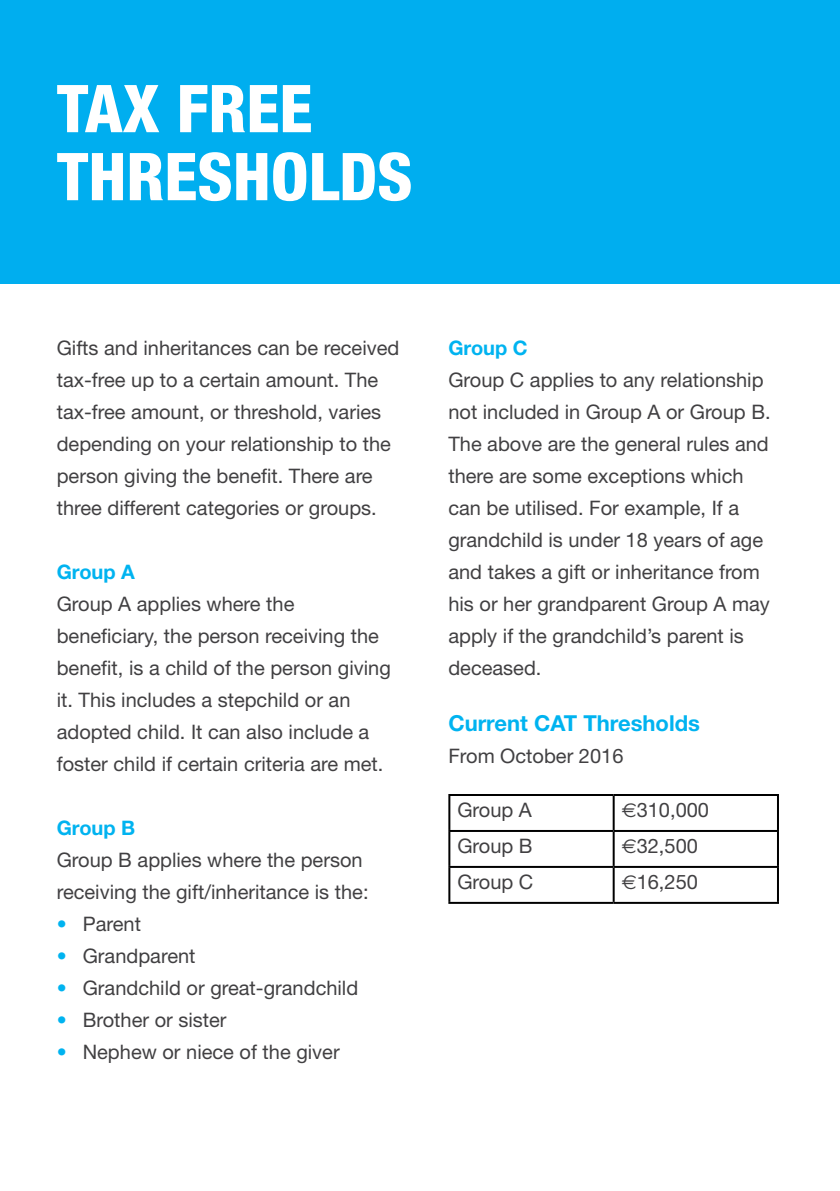
<style>
.page{position:relative;width:840px;height:1191px;background:#fff}
.page>*{position:absolute;margin:0;border:0;box-sizing:border-box;transform-origin:0 0}
.t1{font:800 condensed 66px/68px "Helvetica Neue LT Std";color:#fff}
.t2{font:700 22px "Helvetica Neue LT Std";color:#00b3f0}
.t3{font:20px/32px "Helvetica Neue LT Std";color:#414042}
.t4{font:700 20px "Helvetica Neue LT Std";color:#00b3f0}
.s1{color:#00b3f0}
.s2{font-family:"Euro Sans"}
</style>
<div class="page">
<div style="left:0;top:0;width:839px;height:283px;background:#00aeef"></div>
<hr style="left:448px;top:794px;width:165px;height:2px;background:#000">
<hr style="left:448px;top:796px;width:2px;height:34px;background:#000">
<hr style="left:613px;top:794px;width:165px;height:2px;background:#000">
<hr style="left:612px;top:796px;width:2px;height:34px;background:#000">
<hr style="left:776px;top:796px;width:2px;height:34px;background:#000">
<hr style="left:448px;top:830px;width:165px;height:2px;background:#000">
<hr style="left:448px;top:832px;width:2px;height:34px;background:#000">
<hr style="left:613px;top:830px;width:165px;height:2px;background:#000">
<hr style="left:612px;top:832px;width:2px;height:34px;background:#000">
<hr style="left:776px;top:832px;width:2px;height:34px;background:#000">
<hr style="left:448px;top:866px;width:165px;height:2px;background:#000">
<hr style="left:448px;top:868px;width:2px;height:34px;background:#000">
<hr style="left:613px;top:866px;width:165px;height:2px;background:#000">
<hr style="left:612px;top:868px;width:2px;height:34px;background:#000">
<hr style="left:776px;top:868px;width:2px;height:34px;background:#000">
<hr style="left:448px;top:902px;width:165px;height:2px;background:#000">
<hr style="left:613px;top:902px;width:165px;height:2px;background:#000">
<h1 class="t1" style="left:57px;top:74px;width:357px">TAX FREE<br>THRESHOLDS</h1>
<p class="t3" style="left:57px;top:331px;width:344px">Gifts and inheritances can be received tax-free up to a certain amount. The tax-free amount, or threshold, varies depending on your relationship to the person giving the benefit. There are three different categories or groups.</p>
<p class="t4" style="left:57px;top:559px;width:80px">Group A</p>
<p class="t3" style="left:57px;top:587px;width:335px">Group A applies where the beneficiary, the person receiving the benefit, is a child of the person giving it. This includes a stepchild or an adopted child. It can also include a foster child if certain criteria are met.</p>
<p class="t4" style="left:57px;top:815px;width:80px">Group B</p>
<p class="t3" style="left:57px;top:843px;width:313px">Group B applies where the person receiving the gift/inheritance is the:</p>
<p class="t3" style="left:57px;top:907px;width:86px"><span class="s1">•</span> Parent</p>
<p class="t3" style="left:57px;top:939px;width:140px"><span class="s1">•</span> Grandparent</p>
<p class="t3" style="left:57px;top:971px;width:303px"><span class="s1">•</span> Grandchild or great-grandchild</p>
<p class="t3" style="left:57px;top:1003px;width:171px"><span class="s1">•</span> Brother or sister</p>
<p class="t3" style="left:57px;top:1035px;width:284px"><span class="s1">•</span> Nephew or niece of the giver</p>
<p class="t4" style="left:448px;top:335px;width:81px">Group C</p>
<p class="t3" style="left:448px;top:363px;width:323px">Group C applies to any relationship not included in Group A or Group B.<br>The above are the general rules and there are some exceptions which can be utilised. For example, If a grandchild is under 18 years of age and takes a gift or inheritance from his or her grandparent Group A may apply if the grandchild’s parent is deceased.</p>
<p class="t2" style="left:448px;top:709px;width:253px">Current CAT Thresholds</p>
<p class="t3" style="left:448px;top:739px;width:176px">From October 2016</p>
<p class="t3" style="left:457px;top:794px;width:76px">Group A</p>
<p class="t3" style="left:621px;top:794px;width:89px"><span class="s2">€</span>310,000</p>
<p class="t3" style="left:457px;top:830px;width:77px">Group B</p>
<p class="t3" style="left:621px;top:830px;width:78px"><span class="s2">€</span>32,500</p>
<p class="t3" style="left:457px;top:865px;width:77px">Group C</p>
<p class="t3" style="left:621px;top:865px;width:78px"><span class="s2">€</span>16,250</p>
</div>
